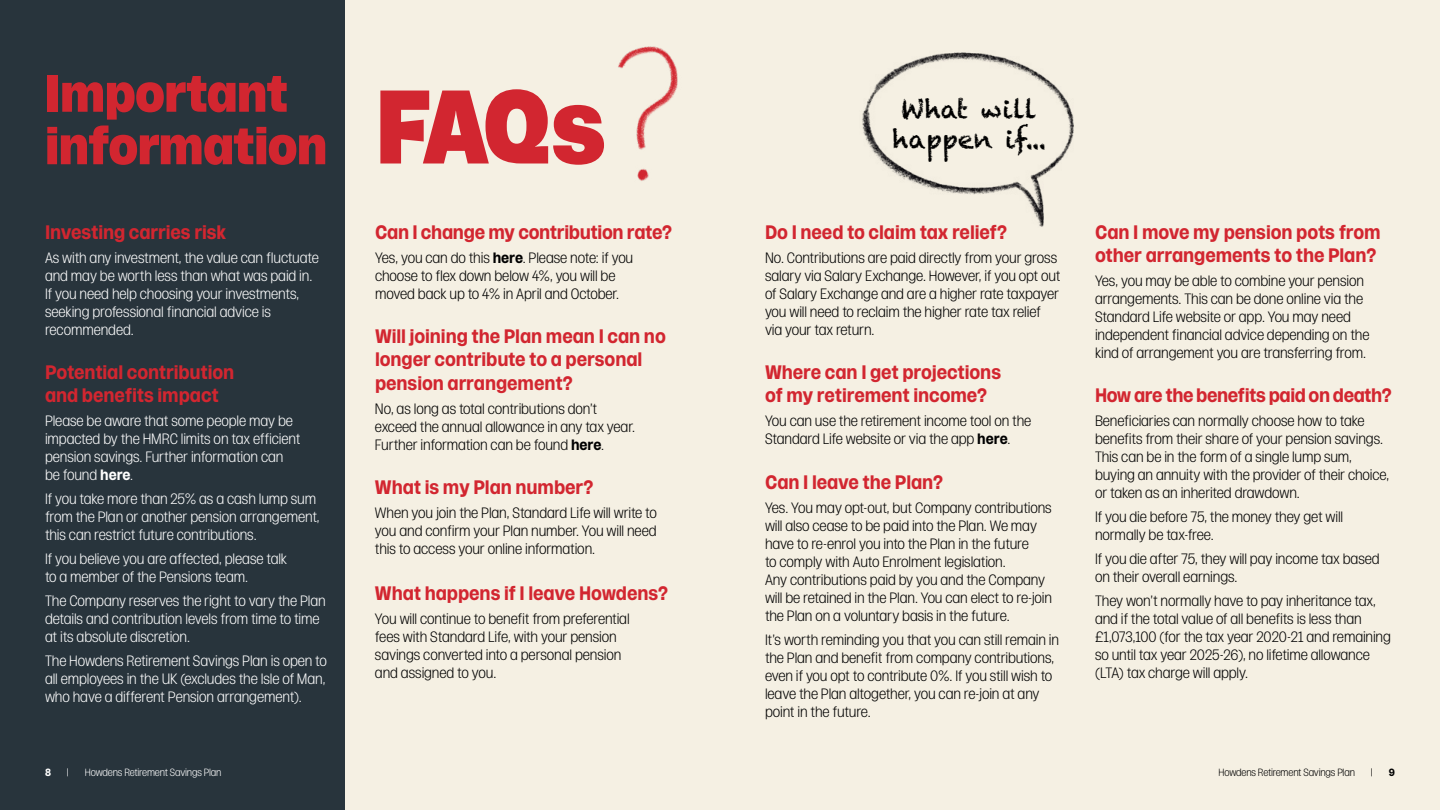
<style>
.page{position:relative;width:1440px;height:810px;background:#fff}
.page>*{position:absolute;margin:0;border:0;box-sizing:border-box;transform-origin:0 0}
.t1{font:900 52.5px/52.5px "Rooster";letter-spacing:-.02em;color:#d22630}
.t2{font:25.5px/30px "Chalkduster";color:#000;text-align:center}
.t3{font:700 19.5px/23.4px "Rooster";letter-spacing:-.005em;color:#d22630}
.t4{font:700 19.5px "Rooster";letter-spacing:-.025em;color:#d22630}
.t5{font:300 15px/18px "Rooster";letter-spacing:-.01em;color:#000}
.t6{font:300 15px/18px "Rooster";letter-spacing:-.01em;color:#fff}
.t7{font:300 10.5px "Rooster";letter-spacing:-.02em;color:#fff}
.t8{font:300 10.5px "Rooster";letter-spacing:-.02em;color:#000}
.t9{font:700 10.5px "Rooster";color:#fff}
.t10{font:700 10.5px "Rooster";color:#000}
.s1{font-size:104.25px}
.s2{font-weight:700}
</style>
<div class="page">
<div style="left:345px;top:0;width:1095px;height:810px;background:#f5f0e3"></div>
<div style="left:0;top:0;width:345px;height:810px;background:#28343c"></div>
<img style="left:862px;top:52px;width:212px;height:175px">
<img style="left:618px;top:46px;width:60px;height:135px">
<h1 class="t1" style="left:45px;top:67px;width:563px">Important<br>information <span class="s1">FAQs</span></h1>
<h3 class="t3" style="left:45px;top:220px;width:183px">Investing carries risk</h3>
<p class="t6" style="left:45px;top:248px;width:275px">As with any investment, the value can fluctuate and may be worth less than what was paid in.<br>If you need help choosing your investments, seeking professional financial advice is recommended.</p>
<h3 class="t3" style="left:45px;top:360px;width:191px">Potential contribution and benefits impact</h3>
<p class="t6" style="left:45px;top:412px;width:257px">Please be aware that some people may be impacted by the HMRC limits on tax efficient pension savings. Further information can be found <span class="s2">here</span>.</p>
<p class="t6" style="left:45px;top:490px;width:276px">If you take more than 25% as a cash lump sum from the Plan or another pension arrangement, this can restrict future contributions.</p>
<p class="t6" style="left:45px;top:550px;width:244px">If you believe you are affected, please talk to a member of the Pensions team.</p>
<p class="t6" style="left:45px;top:592px;width:282px">The Company reserves the right to vary the Plan details and contribution levels from time to time at its absolute discretion.</p>
<p class="t6" style="left:45px;top:652px;width:284px;text-align:justify">The Howdens Retirement Savings Plan is open to all employees in the UK (excludes the Isle of Man, who have a different Pension arrangement).</p>
<h3 class="t3" style="left:375px;top:220px;width:299px">Can I change my contribution rate?</h3>
<p class="t5" style="left:375px;top:248px;width:260px">Yes, you can do this <span class="s2">here</span>. Please note: if you choose to flex down below 4%, you will be moved back up to 4% in April and October.</p>
<h3 class="t3" style="left:375px;top:324px;width:292px">Will joining the Plan mean I can no longer contribute to a personal pension arrangement?</h3>
<p class="t5" style="left:375px;top:400px;width:261px">No, as long as total contributions don’t exceed the annual allowance in any tax year.<br>Further information can be found <span class="s2">here</span>.</p>
<h3 class="t3" style="left:375px;top:476px;width:220px">What is my Plan number?</h3>
<p class="t5" style="left:375px;top:504px;width:283px;text-align:justify">When you join the Plan, Standard Life will write to you and confirm your Plan number. You will need this to access your online information.</p>
<h3 class="t3" style="left:375px;top:582px;width:295px">What happens if I leave Howdens?</h3>
<p class="t5" style="left:375px;top:610px;width:256px">You will continue to benefit from preferential fees with Standard Life, with your pension savings converted into a personal pension and assigned to you.</p>
<h2 class="t2" style="left:893px;top:94px;width:155px">What will happen if...</h2>
<h3 class="t3" style="left:765px;top:220px;width:244px">Do I need to claim tax relief?</h3>
<p class="t5" style="left:765px;top:248px;width:297px">No. Contributions are paid directly from your gross salary via Salary Exchange. However, if you opt out of Salary Exchange and are a higher rate taxpayer you will need to reclaim the higher rate tax relief via your tax return.</p>
<h3 class="t3" style="left:765px;top:360px;width:238px">Where can I get projections of my retirement income?</h3>
<p class="t5" style="left:765px;top:412px;width:268px">You can use the retirement income tool on the<br>Standard Life website or via the app <span class="s2">here</span>.</p>
<h3 class="t3" style="left:765px;top:470px;width:180px">Can I leave the Plan?</h3>
<p class="t5" style="left:765px;top:499px;width:289px">Yes. You may opt-out, but Company contributions will also cease to be paid into the Plan. We may have to re-enrol you into the Plan in the future<br>to comply with Auto Enrolment legislation.<br>Any contributions paid by you and the Company will be retained in the Plan. You can elect to re-join the Plan on a voluntary basis in the future.</p>
<p class="t5" style="left:765px;top:631px;width:296px">It’s worth reminding you that you can still remain in the Plan and benefit from company contributions, even if you opt to contribute 0%. If you still wish to leave the Plan altogether, you can re-join at any point in the future.</p>
<h3 class="t3" style="left:1095px;top:220px;width:287px">Can I move my pension pots from other arrangements to the Plan?</h3>
<p class="t5" style="left:1095px;top:272px;width:276px">Yes, you may be able to combine your pension arrangements. This can be done online via the Standard Life website or app. You may need independent financial advice depending on the kind of arrangement you are transferring from.</p>
<h3 class="t4" style="left:1095px;top:385px;width:298px">How are the benefits paid on death?</h3>
<p class="t5" style="left:1095px;top:412px;width:296px">Beneficiaries can normally choose how to take benefits from their share of your pension savings.<br>This can be in the form of a single lump sum, buying an annuity with the provider of their choice, or taken as an inherited drawdown.</p>
<p class="t5" style="left:1095px;top:508px;width:250px">If you die before 75, the money they get will normally be tax-free.</p>
<p class="t5" style="left:1095px;top:550px;width:286px">If you die after 75, they will pay income tax based on their overall earnings.</p>
<p class="t5" style="left:1095px;top:592px;width:297px">They won’t normally have to pay inheritance tax, and if the total value of all benefits is less than £1,073,100 (for the tax year 2020-21 and remaining so until tax year 2025-26), no lifetime allowance (LTA) tax charge will apply.</p>
<p class="t9" style="left:45px;top:767px;width:7px">8</p>
<p class="t7" style="left:67px;top:767px;width:3px">|</p>
<p class="t7" style="left:85px;top:767px;width:138px">Howdens Retirement Savings Plan</p>
<p class="t8" style="left:1218px;top:767px;width:138px">Howdens Retirement Savings Plan</p>
<p class="t8" style="left:1371px;top:767px;width:3px">|</p>
<p class="t10" style="left:1389px;top:767px;width:8px">9</p>
</div>
